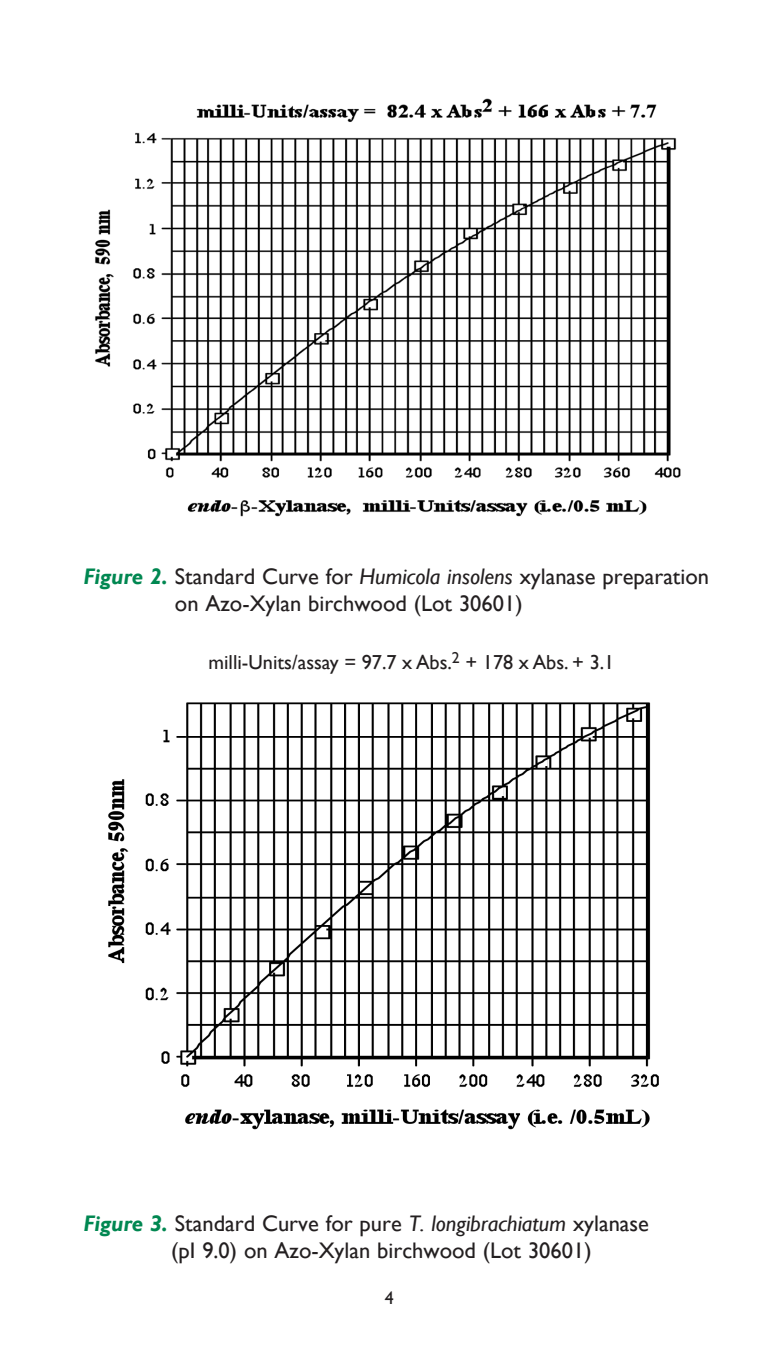
<style>
.page{position:relative;width:779px;height:1353px;background:#fff}
.page>*{position:absolute;margin:0;border:0;box-sizing:border-box;transform-origin:0 0}
.Sub_heads{font:22.5px/27px "Gill Sans";color:#231f20}
.t1{font:20.25px "Gill Sans";color:#231f20}
.t2{font:18px "Gill Sans";color:#231f20}
.s1{font-weight:700;font-style:italic;color:#008751}
.s2{font-style:italic}
</style>
<div class="page">
<img style="left:95px;top:98px;width:586px;height:419px">
<img style="left:108px;top:702px;width:551px;height:428px">
<p class="Sub_heads" style="left:175px;top:563px;width:535px;text-indent:-92px"><span class="s1">Figure 2.</span> Standard Curve for <span class="s2">Humicola insolens</span> xylanase preparation on Azo-Xylan birchwood (Lot 30601)</p>
<p class="t1" style="left:208px;top:650px;width:407px">milli-Units/assay = 97.7 x Abs.<sup>2</sup> + 178 x Abs. + 3.1</p>
<p class="Sub_heads" style="left:83px;top:1209px;width:567px"><span class="s1">Figure 3.</span> Standard Curve for pure <span class="s2">T. longibrachiatum</span> xylanase</p>
<p class="Sub_heads" style="left:171px;top:1236px;width:421px">(pI 9.0) on Azo-Xylan birchwood (Lot 30601)</p>
<p class="t2" style="left:385px;top:1287px;width:10px">4</p>
</div>
